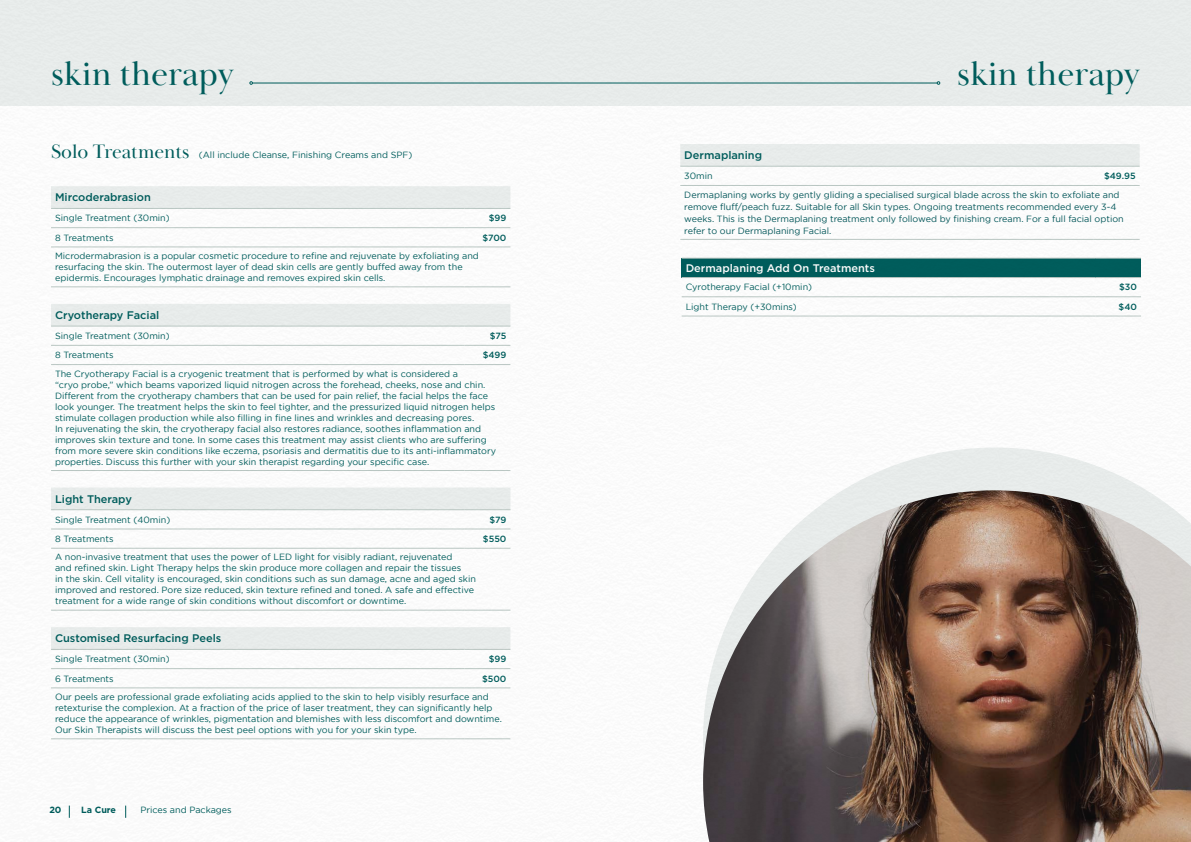
<style>
.page{position:relative;width:1191px;height:842px;background:#fff}
.page>*{position:absolute;margin:0;border:0;box-sizing:border-box;transform-origin:0 0}
.t1{font:35px "Baskerville Display PT";color:#005e5d}
.t2{font:20px "Baskerville Display PT";color:#005e5d}
.t3{font:500 11px "Gotham";color:#005e5d}
.t4{font:500 11px "Gotham";color:#fff}
.t5{font:9px/11px "Gotham";color:#005e5d}
.t6{font:9px/12px "Gotham";color:#04585b}
.t7{font:500 9px "Gotham";color:#005e5d}
.t8{font:700 9px "Gotham";color:#005e5d}
</style>
<div class="page">
<img style="left:0;top:0;width:1191px;height:842px">
<h1 class="t1" style="left:51px;top:52px;width:184px">skin therapy</h1>
<h1 class="t1" style="left:957px;top:52px;width:184px">skin therapy</h1>
<h2 class="t2" style="left:51px;top:140px;width:140px">Solo Treatments</h2>
<p class="t5" style="left:199px;top:149px;width:215px">(All include Cleanse, Finishing Creams and SPF)</p>
<p class="t3" style="left:55px;top:191px;width:97px">Mircoderabrasion</p>
<p class="t5" style="left:55px;top:212px;width:116px">Single Treatment (30min)</p>
<p class="t7" style="left:489px;top:213px;width:19px">$99</p>
<p class="t5" style="left:55px;top:232px;width:60px">8 Treatments</p>
<p class="t7" style="left:482px;top:232px;width:26px">$700</p>
<p class="t5" style="left:55px;top:250px;width:425px">Microdermabrasion is a popular cosmetic procedure to refine and rejuvenate by exfoliating and resurfacing the skin. The outermost layer of dead skin cells are gently buffed away from the epidermis. Encourages lymphatic drainage and removes expired skin cells.</p>
<p class="t3" style="left:55px;top:309px;width:106px">Cryotherapy Facial</p>
<p class="t5" style="left:55px;top:330px;width:116px">Single Treatment (30min)</p>
<p class="t7" style="left:490px;top:331px;width:18px">$75</p>
<p class="t5" style="left:55px;top:349px;width:60px">8 Treatments</p>
<p class="t7" style="left:483px;top:350px;width:25px">$499</p>
<p class="t5" style="left:55px;top:368px;width:442px">The Cryotherapy Facial is a cryogenic treatment that is performed by what is considered a<br>“cryo probe,” which beams vaporized liquid nitrogen across the forehead, cheeks, nose and chin.<br>Different from the cryotherapy chambers that can be used for pain relief, the facial helps the face look younger. The treatment helps the skin to feel tighter, and the pressurized liquid nitrogen helps stimulate collagen production while also filling in fine lines and wrinkles and decreasing pores.<br>In rejuvenating the skin, the cryotherapy facial also restores radiance, soothes inflammation and improves skin texture and tone. In some cases this treatment may assist clients who are suffering from more severe skin conditions like eczema, psoriasis and dermatitis due to its anti-inflammatory properties. Discuss this further with your skin therapist regarding your specific case.</p>
<p class="t3" style="left:55px;top:492px;width:78px">Light Therapy</p>
<p class="t5" style="left:55px;top:514px;width:117px">Single Treatment (40min)</p>
<p class="t7" style="left:489px;top:514px;width:18px">$79</p>
<p class="t5" style="left:55px;top:533px;width:60px">8 Treatments</p>
<p class="t7" style="left:483px;top:534px;width:25px">$550</p>
<p class="t5" style="left:55px;top:552px;width:422px">A non-invasive treatment that uses the power of LED light for visibly radiant, rejuvenated<br>and refined skin. Light Therapy helps the skin produce more collagen and repair the tissues<br>in the skin. Cell vitality is encouraged, skin conditions such as sun damage, acne and aged skin improved and restored. Pore size reduced, skin texture refined and toned. A safe and effective treatment for a wide range of skin conditions without discomfort or downtime.</p>
<p class="t3" style="left:55px;top:632px;width:168px">Customised Resurfacing Peels</p>
<p class="t5" style="left:55px;top:653px;width:116px">Single Treatment (30min)</p>
<p class="t7" style="left:489px;top:654px;width:19px">$99</p>
<p class="t5" style="left:55px;top:673px;width:60px">6 Treatments</p>
<p class="t7" style="left:482px;top:673px;width:26px">$500</p>
<p class="t5" style="left:55px;top:691px;width:448px">Our peels are professional grade exfoliating acids applied to the skin to help visibly resurface and retexturise the complexion. At a fraction of the price of laser treatment, they can significantly help reduce the appearance of wrinkles, pigmentation and blemishes with less discomfort and downtime.<br>Our Skin Therapists will discuss the best peel options with you for your skin type.</p>
<p class="t8" style="left:49px;top:805px;width:14px">20</p>
<p class="t8" style="left:81px;top:805px;width:36px">La Cure</p>
<p class="t5" style="left:140px;top:804px;width:93px">Prices and Packages</p>
<p class="t3" style="left:684px;top:149px;width:79px">Dermaplaning</p>
<p class="t5" style="left:684px;top:170px;width:30px">30min</p>
<p class="t7" style="left:1104px;top:171px;width:33px">$49.95</p>
<p class="t6" style="left:684px;top:188px;width:441px">Dermaplaning works by gently gliding a specialised surgical blade across the skin to exfoliate and remove fluff/peach fuzz. Suitable for all Skin types. Ongoing treatments recommended every 3-4 weeks. This is the Dermaplaning treatment only followed by finishing cream. For a full facial option refer to our Dermaplaning Facial.</p>
<p class="t4" style="left:685px;top:262px;width:191px">Dermaplaning Add On Treatments</p>
<p class="t5" style="left:685px;top:282px;width:128px">Cyrotherapy Facial (+10min)</p>
<p class="t7" style="left:1119px;top:282px;width:19px">$30</p>
<p class="t5" style="left:685px;top:301px;width:113px">Light Therapy (+30mins)</p>
<p class="t7" style="left:1118px;top:301px;width:20px">$40</p>
</div>
